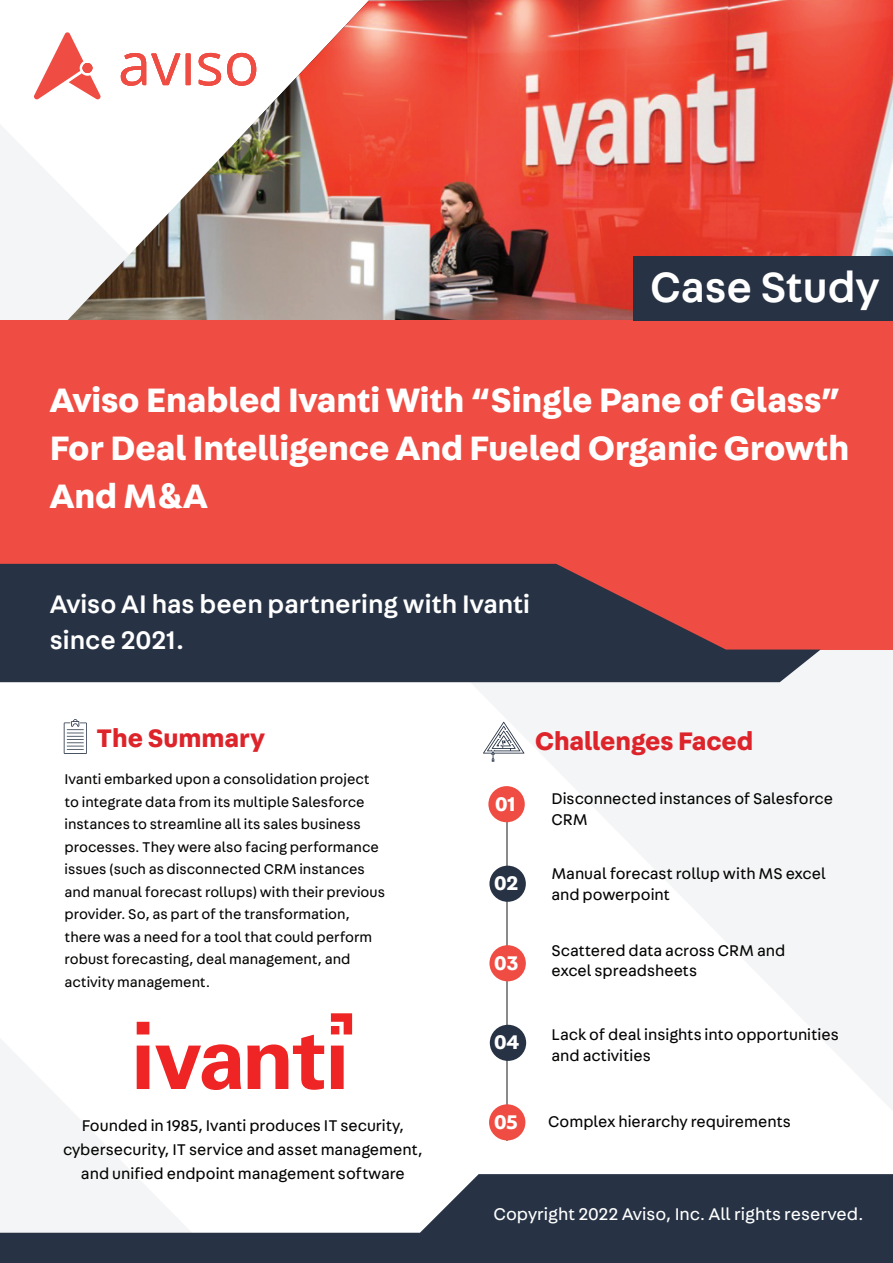
<style>
.page{position:relative;width:893px;height:1263px;background:#fff}
.page>*{position:absolute;margin:0;border:0;box-sizing:border-box;transform-origin:0 0}
.t1{font:500 45px "Fabriga";color:#fff}
.t2{font:700 36px/48px "Fabriga";color:#fff}
.t3{font:500 27px/36px "Fabriga";color:#fff}
.t4{font:700 27px "Fabriga";color:#dd242b}
.t5{font:700 21px "Fabriga";color:#fff}
.t6{font:18px "Fabriga";color:#fff}
.t7{font:16.5px/20.5px "Fabriga";color:#040503}
.t8{font:15px/22.5px "Fabriga";color:#040503}
</style>
<div class="page">
<svg style="left:0;top:1039px;width:137px;height:135px"></svg>
<svg style="left:438px;top:650px;width:455px;height:461px"></svg>
<img style="left:0;top:0;width:893px;height:321px">
<div style="left:0;top:321px;width:893px;height:329px;background:#ef4d43"></div>
<svg style="left:0;top:564px;width:821px;height:118px;fill:#273345"></svg>
<svg style="left:33px;top:32px;width:69px;height:69px"></svg>
<svg style="left:121px;top:53px;width:59px;height:33px"></svg>
<svg style="left:186px;top:53px;width:4px;height:32px"></svg>
<svg style="left:198px;top:53px;width:23px;height:33px"></svg>
<svg style="left:227px;top:53px;width:29px;height:33px"></svg>
<div style="left:83px;top:63px;width:9px;height:10px;background:#ef4e44;border-radius:5px"></div>
<div style="left:633px;top:256px;width:260px;height:65px;background:#273345"></div>
<svg style="left:483px;top:722px;width:41px;height:40px"></svg>
<svg style="left:64px;top:719px;width:23px;height:35px"></svg>
<hr style="left:506px;top:815px;width:2px;height:325px;background:#8b8a8a">
<div style="left:488px;top:786px;width:37px;height:36px;background:#ef4d43;border-radius:50%"></div>
<div style="left:489px;top:945px;width:37px;height:36px;background:#ef4d43;border-radius:50%"></div>
<div style="left:489px;top:1104px;width:36px;height:36px;background:#ef4d43;border-radius:50%"></div>
<div style="left:489px;top:866px;width:37px;height:36px;background:#273345;border-radius:50%"></div>
<div style="left:490px;top:1025px;width:36px;height:36px;background:#273345;border-radius:50%"></div>
<svg style="left:137px;top:1013px;width:215px;height:77px"></svg>
<svg style="left:0;top:1174px;width:893px;height:89px;fill:#273345"></svg>
<h1 class="t1" style="left:650px;top:256px;width:231px">Case Study</h1>
<h2 class="t2" style="left:50px;top:375px;width:801px">Aviso Enabled Ivanti With “Single Pane of Glass”<br>For Deal Intelligence And Fueled Organic Growth<br>And M&amp;A</h2>
<h3 class="t3" style="left:50px;top:585px;width:482px">Aviso AI has been partnering with Ivanti since 2021.</h3>
<h3 class="t4" style="left:97px;top:720px;width:170px">The Summary</h3>
<p class="t8" style="left:65px;top:767px;width:322px">Ivanti embarked upon a consolidation project to integrate data from its multiple Salesforce instances to streamline all its sales business processes. They were also facing performance issues (such as disconnected CRM instances and manual forecast rollups) with their previous provider. So, as part of the transformation, there was a need for a tool that could perform robust forecasting, deal management, and activity management.</p>
<h3 class="t5" style="left:495px;top:789px;width:22px">01</h3>
<h3 class="t5" style="left:494px;top:869px;width:26px">02</h3>
<h3 class="t5" style="left:494px;top:948px;width:26px">03</h3>
<h3 class="t4" style="left:535px;top:723px;width:220px">Challenges Faced</h3>
<p class="t7" style="left:551px;top:788px;width:283px">Disconnected instances of Salesforce<br>CRM</p>
<p class="t7" style="left:551px;top:863px;width:276px">Manual forecast rollup with MS excel and powerpoint</p>
<p class="t7" style="left:551px;top:939px;width:235px">Scattered data across CRM and excel spreadsheets</p>
<h3 class="t5" style="left:494px;top:1028px;width:27px">04</h3>
<p class="t7" style="left:551px;top:1024px;width:289px">Lack of deal insights into opportunities and activities</p>
<h3 class="t5" style="left:494px;top:1107px;width:25px">05</h3>
<p class="t7" style="left:82px;top:1114px;width:324px">Founded in 1985, Ivanti produces IT security,</p>
<p class="t7" style="left:548px;top:1110px;width:244px">Complex hierarchy requirements</p>
<p class="t7" style="left:63px;top:1137px;width:361px;line-height:24px;text-align:center">cybersecurity, IT service and asset management, and unified endpoint management software</p>
<p class="t6" style="left:493px;top:1202px;width:372px">Copyright 2022 Aviso, Inc. All rights reserved.</p>
</div>
